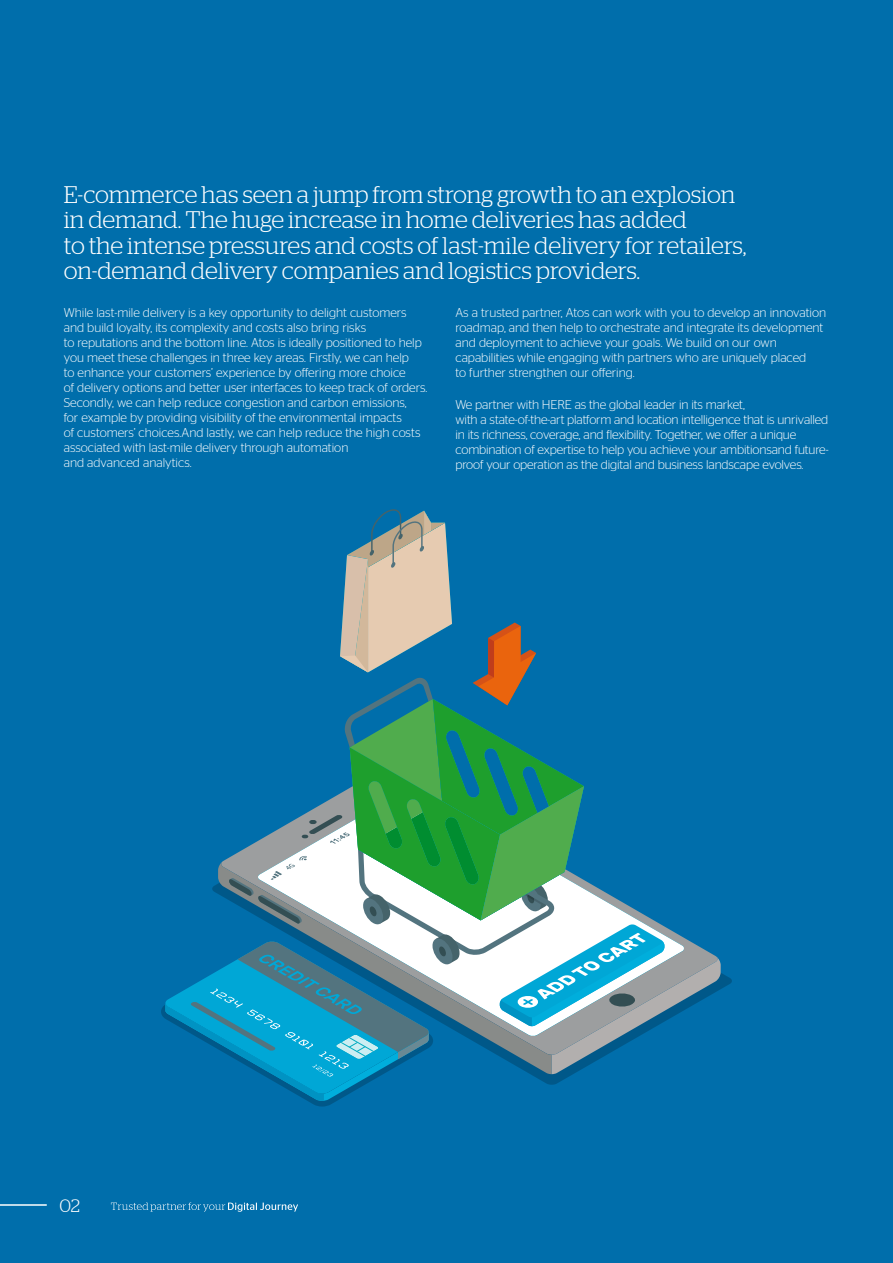
<style>
.page{position:relative;width:893px;height:1263px;background:#006eab}
.page>*{position:absolute;margin:0;border:0;box-sizing:border-box;transform-origin:0 0}
.t1{font:300 24px/25.5px "Stag";letter-spacing:-.005em;color:#fff}
.t2{font:300 18px "Stag";color:#fff}
.t3{font:300 12.75px/15px "Stag Sans";color:#fff}
</style>
<div class="page">
<svg style="left:161px;top:509px;width:560px;height:597px"></svg>
<svg style="left:111px;top:1202px;width:187px;height:10px"></svg>
<hr style="left:0;top:1204px;width:47px;height:2px;background:#fff">
<p class="t1" style="left:64px;top:181px;width:684px">E-commerce has seen a jump from strong growth to an explosion in demand. The huge increase in home deliveries has added<br>to the intense pressures and costs of last-mile delivery for retailers, on-demand delivery companies and logistics providers.</p>
<p class="t3" style="left:64px;top:305px;width:365px">While last-mile delivery is a key opportunity to delight customers and build loyalty, its complexity and costs also bring risks<br>to reputations and the bottom line. Atos is ideally positioned to help you meet these challenges in three key areas. Firstly, we can help<br>to enhance your customers’ experience by offering more choice<br>of delivery options and better user interfaces to keep track of orders.<br>Secondly, we can help reduce congestion and carbon emissions,<br>for example by providing visibility of the environmental impacts<br>of customers’ choices.And lastly, we can help reduce the high costs associated with last-mile delivery through automation<br>and advanced analytics.</p>
<p class="t3" style="left:455px;top:305px;width:372px">As a trusted partner, Atos can work with you to develop an innovation roadmap, and then help to orchestrate and integrate its development and deployment to achieve your goals. We build on our own capabilities while engaging with partners who are uniquely placed<br>to further strengthen our offering.</p>
<p class="t3" style="left:455px;top:397px;width:375px">We partner with HERE as the global leader in its market,<br>with a state-of-the-art platform and location intelligence that is unrivalled in its richness, coverage, and flexibility. Together, we offer a unique combination of expertise to help you achieve your ambitionsand future&shy;proof your operation as the digital and business landscape evolves.</p>
<h2 class="t2" style="left:60px;top:1196px;width:22px">02</h2>
</div>
